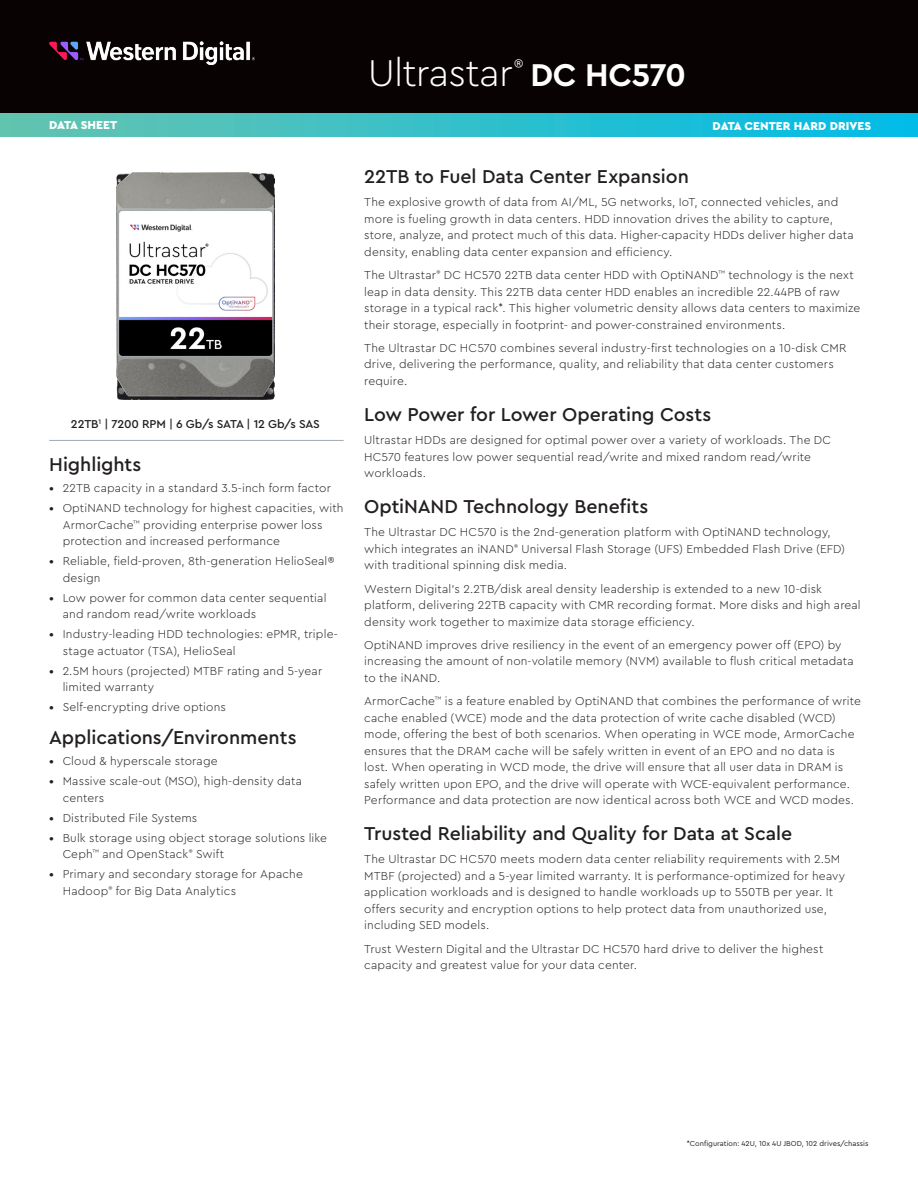
<style>
.page{position:relative;width:918px;height:1188px;background:#fff}
.page>*{position:absolute;margin:0;border:0;box-sizing:border-box;transform-origin:0 0}
.t1{font:300 39px "Cera PRO";letter-spacing:-.02em;color:#fff}
.t2{font:700 33px "Cera PRO";letter-spacing:-.01em;color:#fff}
.t3{font:500 19.5px "Cera PRO";letter-spacing:-.005em;color:#231f20}
.t4{font:300 12px/16.5px "Cera PRO";letter-spacing:.015em;color:#231f20}
.t5{font:500 12px "Cera PRO";letter-spacing:-.01em;color:#231f20}
.t6{font:900 12px "Cera PRO";color:#fff}
.t7{font:7.5px "Cera PRO";color:#231f20}
.s1{font-weight:500}
</style>
<div class="page">
<div style="left:0;top:0;width:918px;height:136px;background:#080302"></div>
<hr style="left:49px;top:440px;width:295px;height:1px;background:#9faab2">
<div style="left:0;top:114px;width:918px;height:23px;background:linear-gradient(to right,#67c4ae,#00bce8)"></div>
<img style="left:116px;top:172px;width:159px;height:227px">
<img style="left:49px;top:41px;width:205px;height:23px">
<h1 class="t1" style="left:368px;top:47px;width:146px">Ultrastar</h1>
<h2 class="t2" style="left:514px;top:53px;width:174px"><sup>®</sup> DC HC570</h2>
<p class="t6" style="left:49px;top:117px;width:70px">DATA SHEET</p>
<p class="t6" style="left:713px;top:118px;width:160px">DATA CENTER HARD DRIVES</p>
<p class="t5" style="left:71px;top:416px;width:251px">22TB<sup>1</sup> | 7200 RPM | 6 Gb/s SATA | 12 Gb/s SAS</p>
<h3 class="t3" style="left:49px;top:452px;width:94px">Highlights</h3>
<p class="t4" style="left:49px;top:479px;width:283px"><span class="s1">•</span> 22TB capacity in a standard 3.5-inch form factor</p>
<p class="t4" style="left:63px;top:499px;width:282px;text-indent:-14px"><span class="s1">•</span> OptiNAND technology for highest capacities, with<br>ArmorCache<sup>™</sup> providing enterprise power loss protection and increased performance</p>
<p class="t4" style="left:63px;top:552px;width:273px;text-indent:-14px"><span class="s1">•</span> Reliable, field-proven, 8th-generation HelioSeal® design</p>
<p class="t4" style="left:63px;top:589px;width:265px;text-indent:-14px"><span class="s1">•</span> Low power for common data center sequential and random read/write workloads</p>
<p class="t4" style="left:63px;top:625px;width:277px;text-indent:-14px"><span class="s1">•</span> Industry-leading HDD technologies: ePMR, triple&shy;stage actuator (TSA), HelioSeal</p>
<p class="t4" style="left:63px;top:662px;width:261px;text-indent:-14px"><span class="s1">•</span> 2.5M hours (projected) MTBF rating and 5-year limited warranty</p>
<p class="t4" style="left:49px;top:699px;width:178px"><span class="s1">•</span> Self-encrypting drive options</p>
<h3 class="t3" style="left:49px;top:725px;width:249px">Applications/Environments</h3>
<p class="t4" style="left:49px;top:752px;width:170px"><span class="s1">•</span> Cloud &amp; hyperscale storage</p>
<p class="t4" style="left:63px;top:772px;width:241px;text-indent:-14px"><span class="s1">•</span> Massive scale-out (MSO), high-density data centers</p>
<p class="t4" style="left:49px;top:809px;width:150px"><span class="s1">•</span> Distributed File Systems</p>
<p class="t4" style="left:63px;top:829px;width:266px;text-indent:-14px"><span class="s1">•</span> Bulk storage using object storage solutions like<br>Ceph<sup>™</sup> and OpenStack<sup>®</sup> Swift</p>
<p class="t4" style="left:63px;top:865px;width:242px;text-indent:-14px"><span class="s1">•</span> Primary and secondary storage for Apache<br>Hadoop<sup>®</sup> for Big Data Analytics</p>
<h3 class="t3" style="left:364px;top:164px;width:326px">22TB to Fuel Data Center Expansion</h3>
<p class="t4" style="left:364px;top:194px;width:491px">The explosive growth of data from AI/ML, 5G networks, IoT, connected vehicles, and more is fueling growth in data centers. HDD innovation drives the ability to capture, store, analyze, and protect much of this data. Higher-capacity HDDs deliver higher data density, enabling data center expansion and efficiency.</p>
<p class="t4" style="left:364px;top:266px;width:498px">The Ultrastar<sup>®</sup> DC HC570 22TB data center HDD with OptiNAND<sup>™</sup> technology is the next leap in data density. This 22TB data center HDD enables an incredible 22.44PB of raw storage in a typical rack*. This higher volumetric density allows data centers to maximize their storage, especially in footprint- and power-constrained environments.</p>
<p class="t4" style="left:364px;top:339px;width:484px">The Ultrastar DC HC570 combines several industry-first technologies on a 10-disk CMR drive, delivering the performance, quality, and reliability that data center customers require.</p>
<h3 class="t3" style="left:364px;top:401px;width:349px">Low Power for Lower Operating Costs</h3>
<p class="t4" style="left:364px;top:431px;width:468px">Ultrastar HDDs are designed for optimal power over a variety of workloads. The DC<br>HC570 features low power sequential read/write and mixed random read/write workloads.</p>
<h3 class="t3" style="left:364px;top:494px;width:286px">OptiNAND Technology Benefits</h3>
<p class="t4" style="left:364px;top:524px;width:482px">The Ultrastar DC HC570 is the 2nd-generation platform with OptiNAND technology, which integrates an iNAND<sup>®</sup> Universal Flash Storage (UFS) Embedded Flash Drive (EFD) with traditional spinning disk media.</p>
<p class="t4" style="left:364px;top:580px;width:498px">Western Digital’s 2.2TB/disk areal density leadership is extended to a new 10-disk platform, delivering 22TB capacity with CMR recording format. More disks and high areal density work together to maximize data storage efficiency.</p>
<p class="t4" style="left:364px;top:636px;width:491px">OptiNAND improves drive resiliency in the event of an emergency power off (EPO) by increasing the amount of non-volatile memory (NVM) available to flush critical metadata to the iNAND.</p>
<p class="t4" style="left:364px;top:692px;width:498px">ArmorCache<sup>™</sup> is a feature enabled by OptiNAND that combines the performance of write cache enabled (WCE) mode and the data protection of write cache disabled (WCD) mode, offering the best of both scenarios. When operating in WCE mode, ArmorCache ensures that the DRAM cache will be safely written in event of an EPO and no data is lost. When operating in WCD mode, the drive will ensure that all user data in DRAM is safely written upon EPO, and the drive will operate with WCE-equivalent performance.<br>Performance and data protection are now identical across both WCE and WCD modes.</p>
<h3 class="t3" style="left:364px;top:821px;width:430px">Trusted Reliability and Quality for Data at Scale</h3>
<p class="t4" style="left:364px;top:851px;width:483px">The Ultrastar DC HC570 meets modern data center reliability requirements with 2.5M MTBF (projected) and a 5-year limited warranty. It is performance-optimized for heavy application workloads and is designed to handle workloads up to 550TB per year. It offers security and encryption options to help protect data from unauthorized use, including SED models.</p>
<p class="t4" style="left:364px;top:940px;width:461px">Trust Western Digital and the Ultrastar DC HC570 hard drive to deliver the highest capacity and greatest value for your data center.</p>
<p class="t7" style="left:687px;top:1138px;width:183px">*Configuration: 42U, 10x 4U JBOD, 102 drives/chassis</p>
</div>
